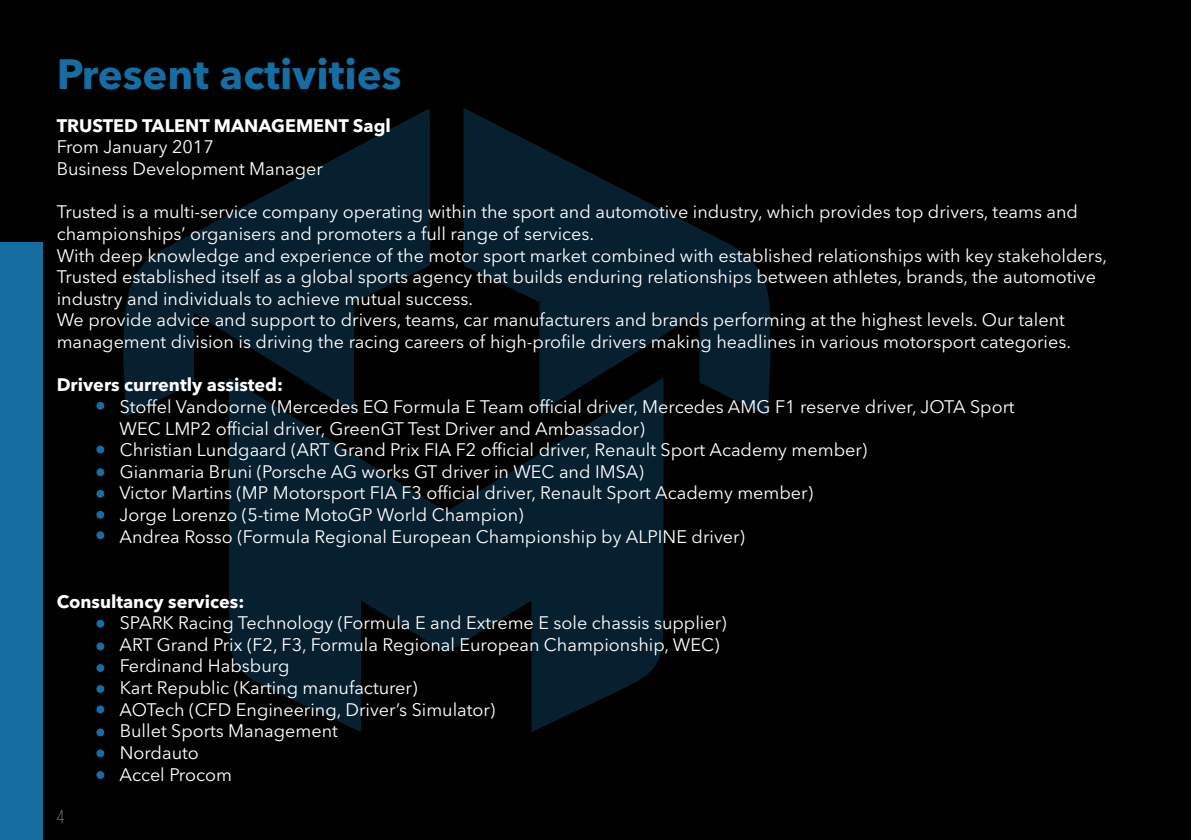
<style>
.page{position:relative;width:1191px;height:840px;background:#fff}
.page>*{position:absolute;margin:0;border:0;box-sizing:border-box;transform-origin:0 0}
.Text_default_style{font:700 42px "Avenir Next LT Pro";color:#166da2}
.Text_default_style-2{font:18px/21.6px "Avenir Next LT Pro";color:#fff}
.Text_default_style-3{font:700 18px "Avenir Next LT Pro";color:#fff}
.t1{font:200 condensed 18px "Avenir Next LT Pro";color:#d1d2d4}
</style>
<div class="page">
<div style="left:0;top:0;width:1191px;height:839px;background:#000"></div>
<svg style="left:123px;top:108px;width:307px;height:308px;fill:#062030"></svg>
<svg style="left:463px;top:108px;width:308px;height:308px;fill:#062030"></svg>
<svg style="left:229px;top:377px;width:434px;height:354px;fill:#062030"></svg>
<div style="left:0;top:0;width:43px;height:839px;background:#166da2"></div>
<div style="left:0;top:0;width:43px;height:241px;background:#000"></div>
<div style="left:96px;top:531px;width:8px;height:8px;background:#166da2;border-radius:50%"></div>
<div style="left:96px;top:510px;width:8px;height:8px;background:#166da2;border-radius:50%"></div>
<div style="left:96px;top:489px;width:8px;height:8px;background:#166da2;border-radius:50%"></div>
<div style="left:96px;top:468px;width:8px;height:8px;background:#166da2;border-radius:50%"></div>
<div style="left:96px;top:445px;width:8px;height:8px;background:#166da2;border-radius:50%"></div>
<div style="left:96px;top:401px;width:8px;height:8px;background:#166da2;border-radius:50%"></div>
<div style="left:96px;top:705px;width:8px;height:8px;background:#166da2;border-radius:50%"></div>
<div style="left:96px;top:728px;width:8px;height:8px;background:#166da2;border-radius:50%"></div>
<div style="left:96px;top:749px;width:8px;height:8px;background:#166da2;border-radius:50%"></div>
<svg style="left:96px;top:770px;width:8px;height:8px"></svg>
<svg style="left:96px;top:684px;width:8px;height:8px"></svg>
<svg style="left:96px;top:663px;width:8px;height:8px"></svg>
<div style="left:96px;top:642px;width:8px;height:8px;background:#166da2;border-radius:50%"></div>
<div style="left:96px;top:619px;width:8px;height:8px;background:#166da2;border-radius:50%"></div>
<p class="Text_default_style" style="left:57px;top:48px;width:346px">Present activities</p>
<p class="Text_default_style-3" style="left:57px;top:114px;width:336px">TRUSTED TALENT MANAGEMENT Sagl</p>
<p class="Text_default_style-2" style="left:57px;top:136px;width:159px">From January 2017</p>
<p class="Text_default_style-2" style="left:57px;top:158px;width:268px">Business Development Manager</p>
<p class="Text_default_style-2" style="left:57px;top:201px;width:1023px">Trusted is a multi-service company operating within the sport and automotive industry, which provides top drivers, teams and championships’ organisers and promoters a full range of services.</p>
<p class="Text_default_style-2" style="left:57px;top:244px;width:1051px">With deep knowledge and experience of the motor sport market combined with established relationships with key stakeholders,<br>Trusted established itself as a global sports agency that builds enduring relationships between athletes, brands, the automotive industry and individuals to achieve mutual success.</p>
<p class="Text_default_style-2" style="left:57px;top:309px;width:1016px">We provide advice and support to drivers, teams, car manufacturers and brands performing at the highest levels. Our talent management division is driving the racing careers of high-profile drivers making headlines in various motorsport categories.</p>
<p class="Text_default_style-3" style="left:57px;top:374px;width:228px">Drivers currently assisted:</p>
<p class="Text_default_style-2" style="left:120px;top:395px;width:896px">Stoffel Vandoorne (Mercedes EQ Formula E Team official driver, Mercedes AMG F1 reserve driver, JOTA Sport</p>
<p class="Text_default_style-2" style="left:119px;top:417px;width:527px">WEC LMP2 official driver, GreenGT Test Driver and Ambassador)</p>
<p class="Text_default_style-2" style="left:120px;top:439px;width:749px">Christian Lundgaard (ART Grand Prix FIA F2 official driver, Renault Sport Academy member)</p>
<p class="Text_default_style-2" style="left:120px;top:460px;width:525px">Gianmaria Bruni (Porsche AG works GT driver in WEC and IMSA)</p>
<p class="Text_default_style-2" style="left:119px;top:482px;width:695px">Victor Martins (MP Motorsport FIA F3 official driver, Renault Sport Academy member)</p>
<p class="Text_default_style-2" style="left:119px;top:503px;width:405px">Jorge Lorenzo (5-time MotoGP World Champion)</p>
<p class="Text_default_style-2" style="left:119px;top:525px;width:627px">Andrea Rosso (Formula Regional European Championship by ALPINE driver)</p>
<p class="Text_default_style-3" style="left:57px;top:590px;width:189px">Consultancy services:</p>
<p class="Text_default_style-2" style="left:120px;top:611px;width:608px">SPARK Racing Technology (Formula E and Extreme E sole chassis supplier)</p>
<p class="Text_default_style-2" style="left:119px;top:633px;width:601px">ART Grand Prix (F2, F3, Formula Regional European Championship, WEC)</p>
<p class="Text_default_style-2" style="left:120px;top:655px;width:171px">Ferdinand Habsburg</p>
<p class="Text_default_style-2" style="left:120px;top:676px;width:299px">Kart Republic (Karting manufacturer)</p>
<p class="Text_default_style-2" style="left:119px;top:698px;width:377px">AOTech (CFD Engineering, Driver’s Simulator)</p>
<p class="Text_default_style-2" style="left:120px;top:719px;width:220px">Bullet Sports Management</p>
<p class="Text_default_style-2" style="left:120px;top:741px;width:81px">Nordauto</p>
<p class="Text_default_style-2" style="left:119px;top:763px;width:114px">Accel Procom</p>
<p class="t1" style="left:57px;top:805px;width:9px">4</p>
</div>
